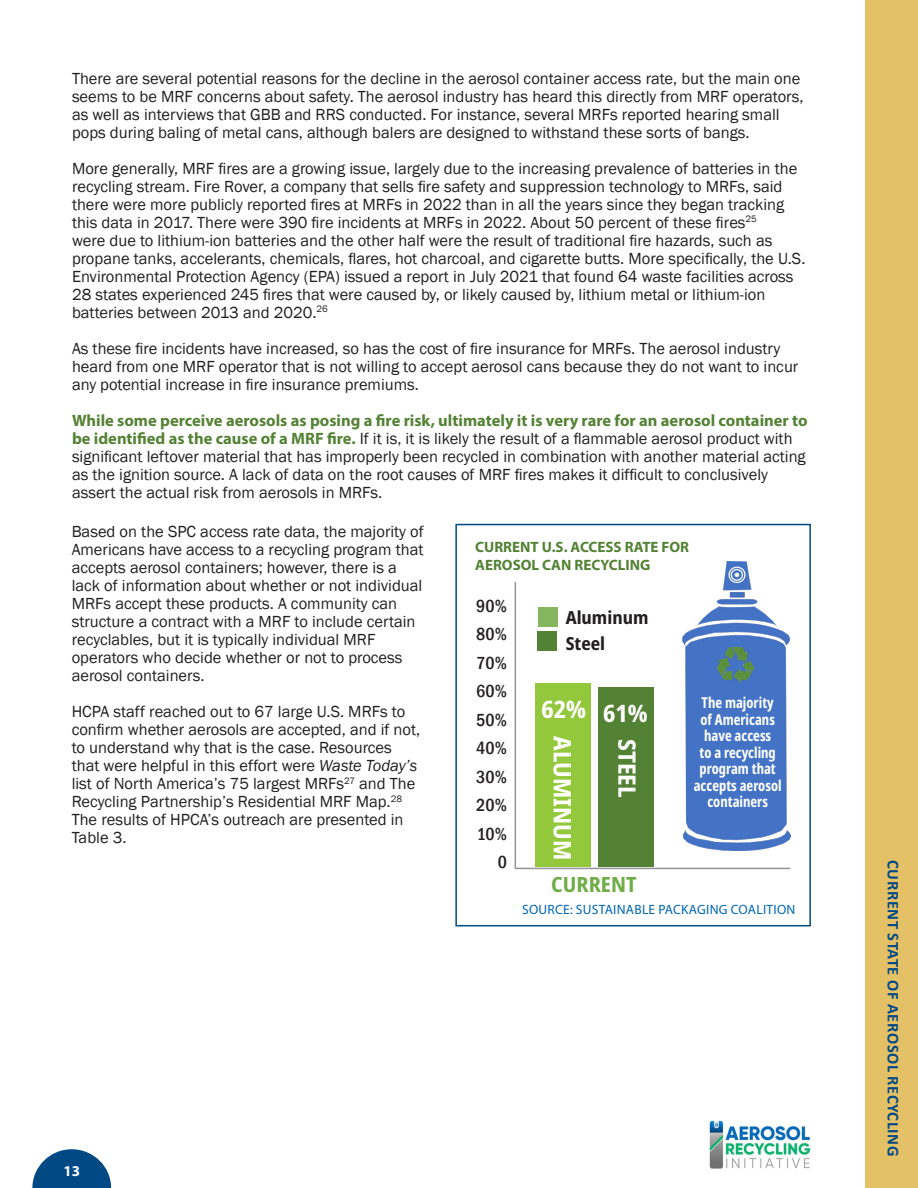
<style>
.page{position:relative;width:918px;height:1188px;background:#fff}
.page>*{position:absolute;margin:0;border:0;box-sizing:border-box;transform-origin:0 0}
.t1{font:700 semi-condensed 24px "Noto Sans Display";color:#fff}
.t2{font:700 semi-condensed 21px "Noto Sans Display";color:#70ad47}
.t3{font:500 condensed 18px "Franklin Gothic";color:#231f20}
.t4{font:700 semi-condensed 18px "Noto Sans Display";color:#231f20}
.t5{font:16.5px/18px "Franklin Gothic";color:#1f1f1f}
.t6{font:700 16.5px "Calibri";letter-spacing:.04em;color:#014984}
.t7{font:700 semi-condensed 15px/16.5px "Noto Sans Display";color:#fff;text-align:center;scale:.86 1}
.t8{font:700 15px "Myriad Pro";color:#548235}
.t9{font:700 15px "Myriad Pro";color:#fff}
.t10{font:13.5px "Myriad Pro";letter-spacing:.02em;color:#0065b6}
.s1{font-family:"Myriad Pro";font-weight:700;color:#548235}
.s2{font-style:italic}
</style>
<div class="page">
<div style="left:865px;top:0;width:51px;height:1188px;background:#e4c067"></div>
<svg style="left:32px;top:1149px;width:79px;height:39px"></svg>
<img style="left:709px;top:1120px;width:102px;height:49px">
<div style="left:866px;top:0;width:52px;height:1187px;background:#e4c067"></div>
<div style="left:455px;top:524px;width:356px;height:402px;background:#fff;border:2px solid #014984"></div>
<svg style="left:514px;top:581px;width:277px;height:289px"></svg>
<div style="left:535px;top:684px;width:56px;height:183px;background:#94c83c"></div>
<div style="left:598px;top:687px;width:56px;height:180px;background:#548235"></div>
<div style="left:537px;top:631px;width:20px;height:20px;background:#548235"></div>
<div style="left:538px;top:608px;width:19px;height:19px;background:#86b75f"></div>
<img style="left:683px;top:561px;width:107px;height:290px">
<img style="left:718px;top:647px;width:36px;height:35px">
<p class="t5" style="left:72px;top:69px;width:733px">There are several potential reasons for the decline in the aerosol container access rate, but the main one seems to be MRF concerns about safety. The aerosol industry has heard this directly from MRF operators, as well as interviews that GBB and RRS conducted. For instance, several MRFs reported hearing small pops during baling of metal cans, although balers are designed to withstand these sorts of bangs.</p>
<p class="t5" style="left:72px;top:159px;width:735px">More generally, MRF fires are a growing issue, largely due to the increasing prevalence of batteries in the recycling stream. Fire Rover, a company that sells fire safety and suppression technology to MRFs, said there were more publicly reported fires at MRFs in 2022 than in all the years since they began tracking this data in 2017. There were 390 fire incidents at MRFs in 2022. About 50 percent of these fires<sup>25<br></sup>were due to lithium-ion batteries and the other half were the result of traditional fire hazards, such as propane tanks, accelerants, chemicals, flares, hot charcoal, and cigarette butts. More specifically, the U.S.<br>Environmental Protection Agency (EPA) issued a report in July 2021 that found 64 waste facilities across 28 states experienced 245 fires that were caused by, or likely caused by, lithium metal or lithium-ion batteries between 2013 and 2020.<sup>26</sup></p>
<p class="t5" style="left:72px;top:339px;width:728px">As these fire incidents have increased, so has the cost of fire insurance for MRFs. The aerosol industry heard from one MRF operator that is not willing to accept aerosol cans because they do not want to incur any potential increase in fire insurance premiums.</p>
<p class="t5" style="left:72px;top:411px;width:737px"><span class="s1">While some perceive aerosols as posing a fire risk, ultimately it is very rare for an aerosol container to be identified as the cause of a MRF fire.</span> If it is, it is likely the result of a flammable aerosol product with significant leftover material that has improperly been recycled in combination with another material acting as the ignition source. A lack of data on the root causes of MRF fires makes it difficult to conclusively assert the actual risk from aerosols in MRFs.</p>
<p class="t5" style="left:72px;top:523px;width:354px">Based on the SPC access rate data, the majority of Americans have access to a recycling program that accepts aerosol containers; however, there is a lack of information about whether or not individual MRFs accept these products. A community can structure a contract with a MRF to include certain recyclables, but it is typically individual MRF operators who decide whether or not to process aerosol containers.</p>
<p class="t5" style="left:72px;top:703px;width:350px">HCPA staff reached out to 67 large U.S. MRFs to confirm whether aerosols are accepted, and if not, to understand why that is the case. Resources that were helpful in this effort were <span class="s2">Waste Today’s </span>list of North America’s 75 largest MRFs<sup>27</sup> and The Recycling Partnership’s Residential MRF Map.<sup>28<br></sup>The results of HPCA’s outreach are presented in Table 3.</p>
<p class="t8" style="left:475px;top:537px;width:215px">CURRENT U.S. ACCESS RATE FOR</p>
<p class="t8" style="left:475px;top:555px;width:177px">AEROSOL CAN RECYCLING</p>
<p class="t3" style="left:476px;top:594px;width:32px">90%</p>
<p class="t3" style="left:476px;top:622px;width:32px">80%</p>
<p class="t3" style="left:476px;top:651px;width:32px">70%</p>
<p class="t3" style="left:476px;top:679px;width:32px">60%</p>
<p class="t3" style="left:476px;top:708px;width:32px">50%</p>
<p class="t3" style="left:476px;top:736px;width:32px">40%</p>
<p class="t3" style="left:476px;top:765px;width:32px">30%</p>
<p class="t3" style="left:476px;top:793px;width:32px">20%</p>
<p class="t3" style="left:477px;top:822px;width:32px">10%</p>
<p class="t3" style="left:498px;top:850px;width:11px">0</p>
<p class="t4" style="left:566px;top:605px;width:84px">Aluminum</p>
<p class="t4" style="left:566px;top:630px;width:41px">Steel</p>
<p class="t7" style="left:694px;top:695px;width:104px">The majority<br>of Americans have access<br>to a recycling program that accepts aerosol containers</p>
<p class="t1" style="left:542px;top:692px;width:46px">62%</p>
<p class="t1" style="left:603px;top:696px;width:46px">61%</p>
<p class="t1" style="left:580px;top:736px;width:125px;rotate:90deg">ALUMINUM</p>
<p class="t1" style="left:644px;top:739px;width:60px;rotate:90deg">STEEL</p>
<p class="t2" style="left:551px;top:869px;width:87px">CURRENT</p>
<p class="t9" style="left:63px;top:1162px;width:18px">13</p>
<p class="t10" style="left:522px;top:901px;width:275px">SOURCE: SUSTAINABLE PACKAGING COALITION</p>
<p class="t6" style="left:905px;top:860px;width:298px;rotate:90deg">CURRENT STATE OF AEROSOL RECYCLING</p>
</div>
